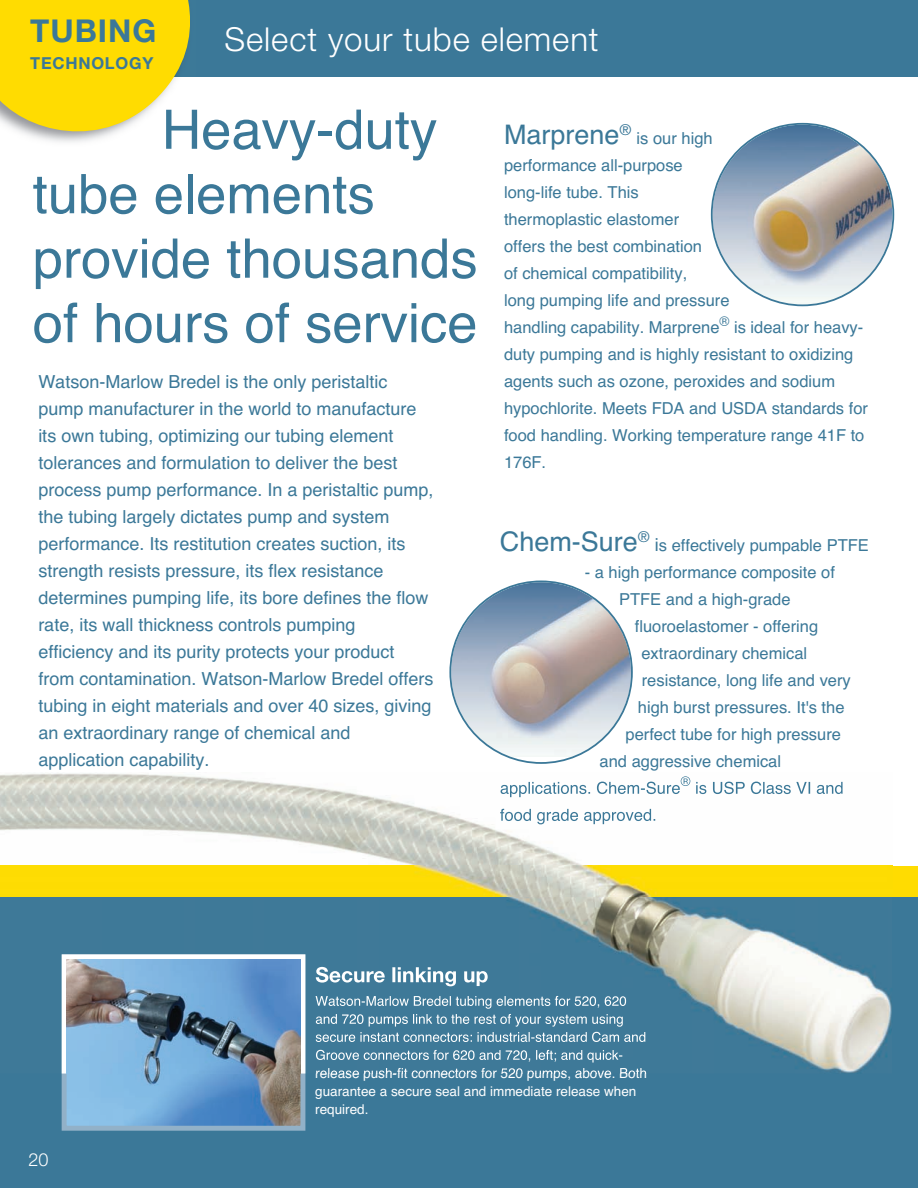
<style>
.page{position:relative;width:918px;height:1188px;background:#fff}
.page>*{position:absolute;margin:0;border:0;box-sizing:border-box;transform-origin:0 0}
.t1{font:54.45px/64.5px "Helvetica";color:#3b7898}
.t2{font:300 33px "Helvetica Neue";letter-spacing:.025em;color:#fff}
.t3{font:700 31.5px "Helvetica Neue";letter-spacing:.03em;color:#3b7898}
.t4{font:27px "Helvetica";color:#3b7898}
.t5{font:18px/27px "Helvetica";color:#3b7898}
.t6{font:300 18px "Helvetica Neue";color:#fff}
.t7{font:16.5px/27px "Helvetica";color:#3b7898}
.t8{font:700 16.5px "Helvetica Neue";letter-spacing:.045em;color:#3b7898}
.t9{font:13.5px/18px "Helvetica";color:#fff}
.t10{font:13.5px "Helvetica";color:#3b7898}
.s1{font-size:18px}
</style>
<div class="page">
<div style="left:0;top:887px;width:918px;height:301px;background:#3b7898"></div>
<div style="left:0;top:866px;width:918px;height:30px;background:#ffdc01"></div>
<div style="left:0;top:0;width:918px;height:77px;background:#3b7898"></div>
<img style="left:68px;top:1074px;width:231px;height:51px">
<div style="left:62px;top:954px;width:243px;height:177px;border:5px solid #92b1c8"></div>
<svg style="left:0;top:0;width:190px;height:142px;background:#f9de2f"></svg>
<img style="left:0;top:773px;width:892px;height:301px">
<img style="left:316px;top:967px;width:172px;height:19px">
<img style="left:316px;top:996px;width:91px;height:10px">
<img style="left:316px;top:1014px;width:84px;height:13px">
<img style="left:316px;top:1032px;width:70px;height:10px">
<img style="left:316px;top:1050px;width:94px;height:10px">
<img style="left:316px;top:1068px;width:69px;height:6px">
<img style="left:62px;top:954px;width:243px;height:120px">
<img style="left:67px;top:959px;width:233px;height:115px">
<img style="left:501px;top:782px;width:85px;height:15px">
<svg style="left:681px;top:776px;width:9px;height:10px"></svg>
<img style="left:696px;top:782px;width:95px;height:12px">
<img style="left:500px;top:809px;width:92px;height:15px">
<svg style="left:711px;top:123px;width:183px;height:183px"></svg>
<svg style="left:449px;top:580px;width:184px;height:184px"></svg>
<p class="t3" style="left:30px;top:19px;width:128px">TUBING</p>
<p class="t8" style="left:30px;top:57px;width:125px">TECHNOLOGY</p>
<p class="t2" style="left:225px;top:19px;width:376px">Select your tube element</p>
<p class="t1" style="left:33px;top:98px;width:446px;text-indent:129px">Heavy-duty tube elements provide thousands of hours of service</p>
<p class="t5" style="left:38px;top:368px;width:397px">Watson-Marlow Bredel is the only peristaltic pump manufacturer in the world to manufacture its own tubing, optimizing our tubing element tolerances and formulation to deliver the best process pump performance. In a peristaltic pump, the tubing largely dictates pump and system performance. Its restitution creates suction, its strength resists pressure, its flex resistance determines pumping life, its bore defines the flow rate, its wall thickness controls pumping efficiency and its purity protects your product from contamination. Watson-Marlow Bredel offers tubing in eight materials and over 40 sizes, giving an extraordinary range of chemical and application capability.</p>
<p class="t4" style="left:504px;top:119px;width:129px">Marprene<sup>®</sup></p>
<p class="t7" style="left:504px;top:125px;width:227px;text-indent:133px">is our high performance all-purpose long-life tube. This thermoplastic elastomer<br>offers the best combination<br>of chemical compatibility,<br>long pumping life and pressure handling capability. Marprene</p>
<p class="t10" style="left:720px;top:313px;width:11px">®</p>
<p class="t7" style="left:504px;top:314px;width:366px;text-indent:230px">is ideal for heavy&shy;duty pumping and is highly resistant to oxidizing agents such as ozone, peroxides and sodium hypochlorite. Meets FDA and USDA standards for food handling. Working temperature range 41F to 176F.</p>
<p class="t4" style="left:500px;top:526px;width:152px">Chem-Sure<sup>®</sup></p>
<p class="t7" style="left:655px;top:532px;width:216px"><span class="s1">i</span>s effectively pumpable PTFE</p>
<p class="t7" style="left:585px;top:559px;width:252px">- a high performance composite of</p>
<p class="t7" style="left:619px;top:586px;width:173px">PTFE and a high-grade</p>
<p class="t7" style="left:635px;top:613px;width:185px">fluoroelastomer - offering</p>
<p class="t7" style="left:641px;top:640px;width:167px">extraordinary chemical</p>
<p class="t7" style="left:642px;top:667px;width:211px">resistance, long life and very</p>
<p class="t7" style="left:638px;top:694px;width:208px">high burst pressures. It's the</p>
<p class="t7" style="left:626px;top:721px;width:217px">perfect tube for high pressure</p>
<p class="t7" style="left:600px;top:748px;width:183px">and aggressive chemical</p>
<p class="t6" style="left:28px;top:1149px;width:22px">20</p>
<p class="t9" style="left:315px;top:1064px;width:333px">release push-fit connectors for 520 pumps, above. Both guarantee a secure seal and immediate release when required.</p>
</div>
